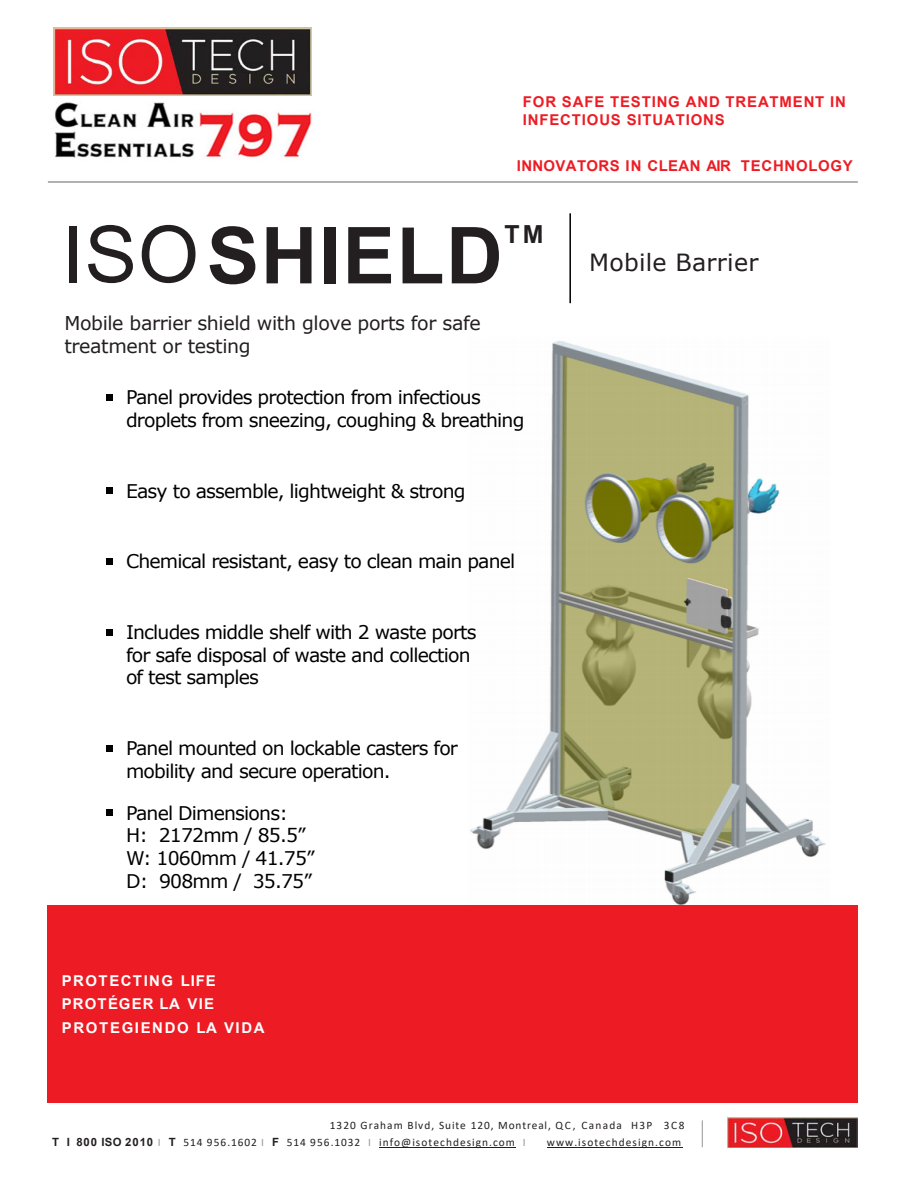
<style>
.page{position:relative;width:918px;height:1188px;background:#fff}
.page>*{position:absolute;margin:0;border:0;box-sizing:border-box;transform-origin:0 0}
.t1{font:700 78.6px "Arial";letter-spacing:.02em;color:#231f20}
.t2{font:700 24.9px "Arial";color:#231f20}
.t3{font:23.7px "Verdana";letter-spacing:.01em;color:#231f20}
.t4{font:19.05px/22.8px "Verdana";letter-spacing:-.02em;color:#231f20}
.t5{font:18.9px/22.6px "Verdana";letter-spacing:-.045em;color:#000}
.t6{font:700 15px/18px "Arial";letter-spacing:.055em;color:#ed1c24}
.t7{font:700 15px/22.5px "Arial";letter-spacing:.095em;color:#fff}
.t8{font:700 15px "Arial";letter-spacing:.025em;color:#ed1c24}
.t9{font:11.4px/16.5px "Calibri";letter-spacing:.09em;color:#231f20}
.s1{font-weight:400}
.s2{font-family:"Arial";font-weight:700}
.s3{color:#939598}
</style>
<div class="page">
<img style="left:470px;top:341px;width:356px;height:564px">
<div style="left:48px;top:905px;width:810px;height:197px;background:#ed1c24"></div>
<svg style="left:702px;top:1120px;width:1px;height:27px"></svg>
<img style="left:54px;top:28px;width:258px;height:67px">
<img style="left:728px;top:1117px;width:130px;height:30px">
<hr style="left:48px;top:181px;width:810px;height:2px;background:#939598">
<hr style="left:379px;top:1147px;width:137px;height:1px;background:#231f20">
<hr style="left:547px;top:1147px;width:135px;height:1px;background:#231f20">
<img style="left:55px;top:102px;width:257px;height:56px">
<hr style="left:569px;top:213px;width:2px;height:90px;background:#000">
<svg style="left:107px;top:394px;width:6px;height:6px"></svg>
<svg style="left:107px;top:488px;width:6px;height:6px"></svg>
<svg style="left:107px;top:558px;width:6px;height:6px"></svg>
<svg style="left:107px;top:629px;width:6px;height:6px"></svg>
<svg style="left:107px;top:745px;width:6px;height:6px"></svg>
<svg style="left:107px;top:810px;width:6px;height:6px"></svg>
<p class="t6" style="left:523px;top:93px;width:325px">FOR SAFE TESTING AND TREATMENT IN<br>INFECTIOUS SITUATIONS</p>
<p class="t8" style="left:517px;top:155px;width:338px">INNOVATORS IN CLEAN AIR TECHNOLOGY</p>
<h1 class="t1" style="left:62px;top:200px;width:442px"><span class="s1">ISO</span>SHIELD</h1>
<h2 class="t2" style="left:505px;top:217px;width:40px">TM</h2>
<p class="t4" style="left:64px;top:312px;width:418px">Mobile barrier shield with glove ports for safe treatment or testing</p>
<p class="t5" style="left:126px;top:386px;width:400px">Panel provides protection from infectious droplets from sneezing, coughing &amp; breathing</p>
<p class="t5" style="left:126px;top:479px;width:341px">Easy to assemble, lightweight &amp; strong</p>
<p class="t5" style="left:126px;top:550px;width:391px">Chemical resistant, easy to clean main panel</p>
<p class="t5" style="left:126px;top:621px;width:352px">Includes middle shelf with 2 waste ports for safe disposal of waste and collection of test samples</p>
<p class="t5" style="left:126px;top:737px;width:333px">Panel mounted on lockable casters for mobility and secure operation.</p>
<p class="t5" style="left:126px;top:801px;width:190px">Panel Dimensions:<br>H: 2172mm / 85.5”<br>W: 1060mm / 41.75”<br>D: 908mm / 35.75”</p>
<p class="t7" style="left:62px;top:970px;width:155px">PROTECTING LIFE<br>PROTÉGER LA VIE</p>
<p class="t7" style="left:62px;top:1017px;width:204px">PROTEGIENDO LA VIDA</p>
<p class="t3" style="left:589px;top:246px;width:171px">Mobile Barrier</p>
<p class="t9" style="left:52px;top:1117px;width:634px;text-indent:278px">1320 Graham Blvd, Suite 120, Montreal, QC, Canada H3P 3C8<br><span class="s2">T I 800 ISO 2010</span> <span class="s3">I</span> <span class="s2">T</span> 514 956.1602 <span class="s3">I</span> <span class="s2">F</span> 514 956.1032 <span class="s3">I</span> info@isotechdesign.com <span class="s3">I</span></p>
<p class="t9" style="left:547px;top:1134px;width:136px">www.isotechdesign.com</p>
</div>
